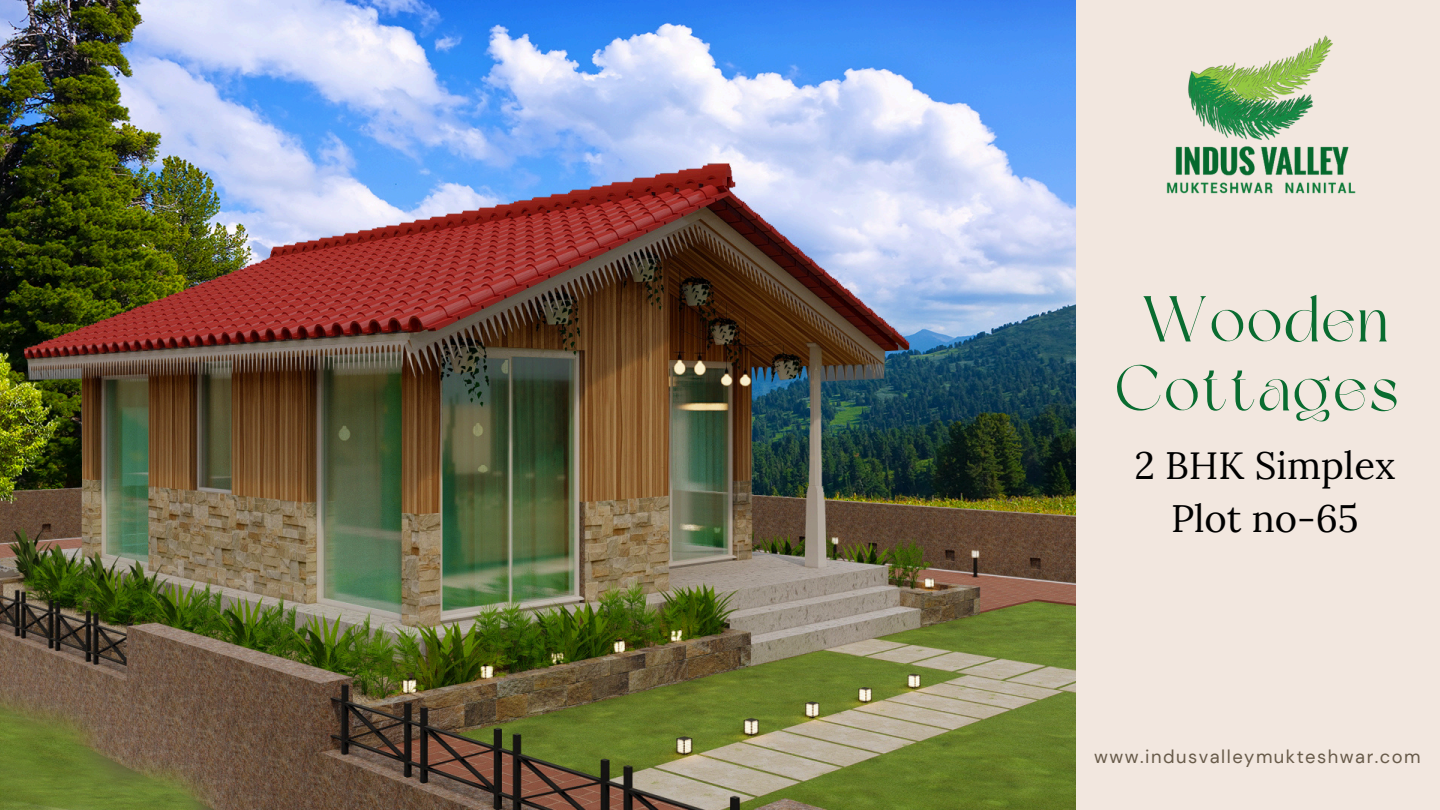
<style>
.page{position:relative;width:1440px;height:810px;background:#fff}
.page>*{position:absolute;margin:0;border:0;box-sizing:border-box;transform-origin:0 0}
.t1{font:64.6px/69px "Dream Avenue";letter-spacing:.035em;color:#096c30;text-align:center}
.t2{font:38.2px/53.2px "Lora";color:#000;text-align:center}
.t3{font:18.4px "DM Sans";letter-spacing:.08em;color:#675a49}
</style>
<div class="page">
<div style="left:1077px;top:0;width:363px;height:810px;background:#f2e7df"></div>
<img style="left:0;top:0;width:1076px;height:810px">
<img style="left:1166px;top:35px;width:190px;height:159px">
<p class="t1" style="left:1115px;top:291px;width:285px">Wooden<br>Cottages</p>
<h1 class="t2" style="left:1135px;top:439px;width:262px">2 BHK Simplex<br>Plot no-65</h1>
<p class="t3" style="left:1094px;top:745px;width:328px">www.indusvalleymukteshwar.com</p>
</div>
